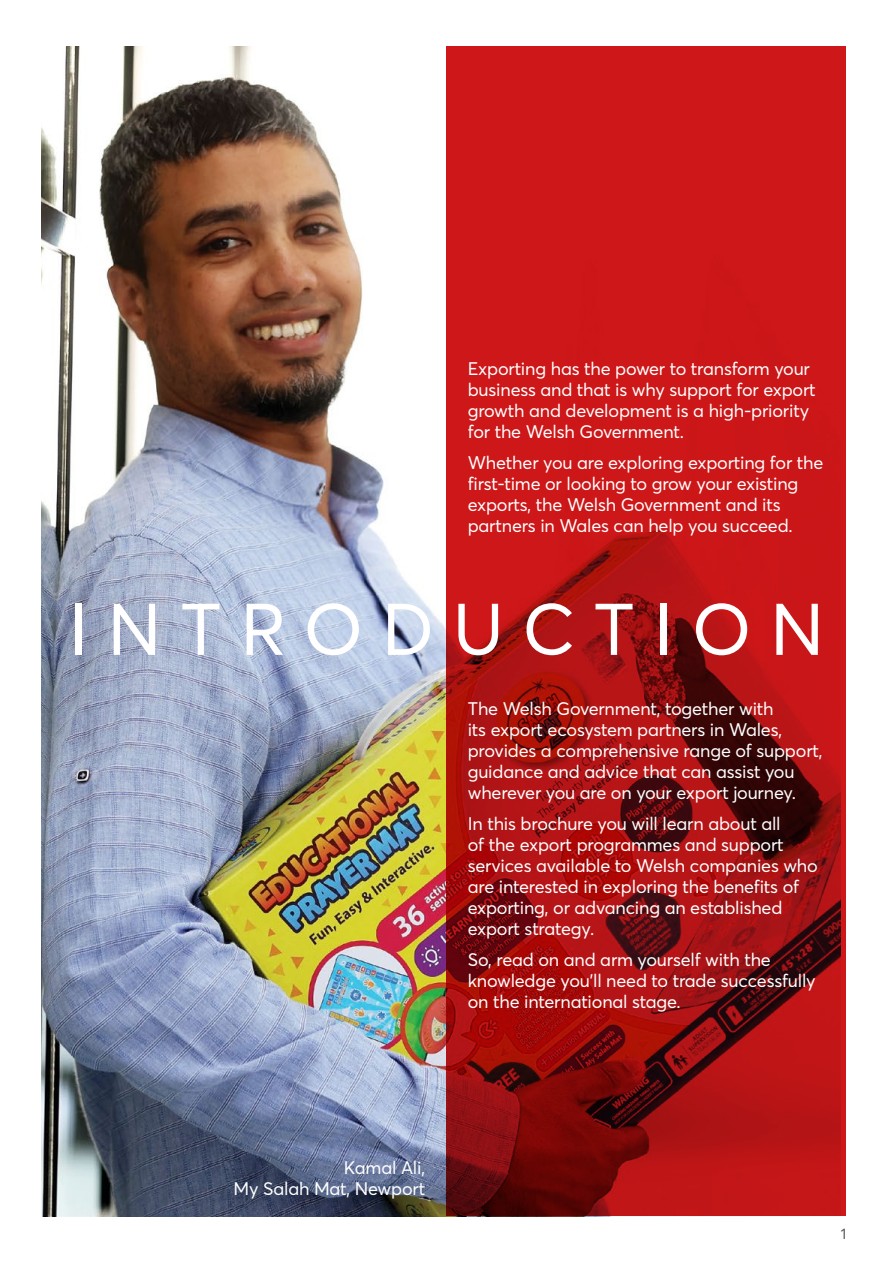
<style>
.page{position:relative;width:893px;height:1263px;background:#fff}
.page>*{position:absolute;margin:0;border:0;box-sizing:border-box;transform-origin:0 0}
.t1{font:72px "Averta";letter-spacing:.26em;color:#fff}
._06_Small_Red_Text{font:18px/21px "Averta";letter-spacing:-.01em;color:#fff}
.t2{font:15px "Averta";color:#575756}
</style>
<div class="page">
<img style="left:41px;top:47px;width:405px;height:1169px">
<svg style="left:446px;top:47px;width:400px;height:1169px;background:#af1214"></svg>
<p class="_06_Small_Red_Text" style="left:468px;top:358px;width:349px">Exporting has the power to transform your business and that is why support for export growth and development is a high-priority for the Welsh Government.</p>
<p class="_06_Small_Red_Text" style="left:468px;top:452px;width:357px">Whether you are exploring exporting for the first-time or looking to grow your existing exports, the Welsh Government and its partners in Wales can help you succeed.</p>
<h1 class="t1" style="left:69px;top:580px;width:757px">INTRODUCTION</h1>
<p class="_06_Small_Red_Text" style="left:468px;top:697px;width:356px">The Welsh Government, together with<br>its export ecosystem partners in Wales, provides a comprehensive range of support, guidance and advice that can assist you wherever you are on your export journey.</p>
<p class="_06_Small_Red_Text" style="left:468px;top:812px;width:352px">In this brochure you will learn about all<br>of the export programmes and support services available to Welsh companies who are interested in exploring the benefits of exporting, or advancing an established export strategy.</p>
<p class="_06_Small_Red_Text" style="left:468px;top:948px;width:349px">So, read on and arm yourself with the knowledge you’ll need to trade successfully on the international stage.</p>
<p class="_06_Small_Red_Text" style="left:234px;top:1156px;width:193px;text-align:right">Kamal Ali,<br>My Salah Mat, Newport</p>
<p class="t2" style="left:841px;top:1224px;width:7px">1</p>
</div>
